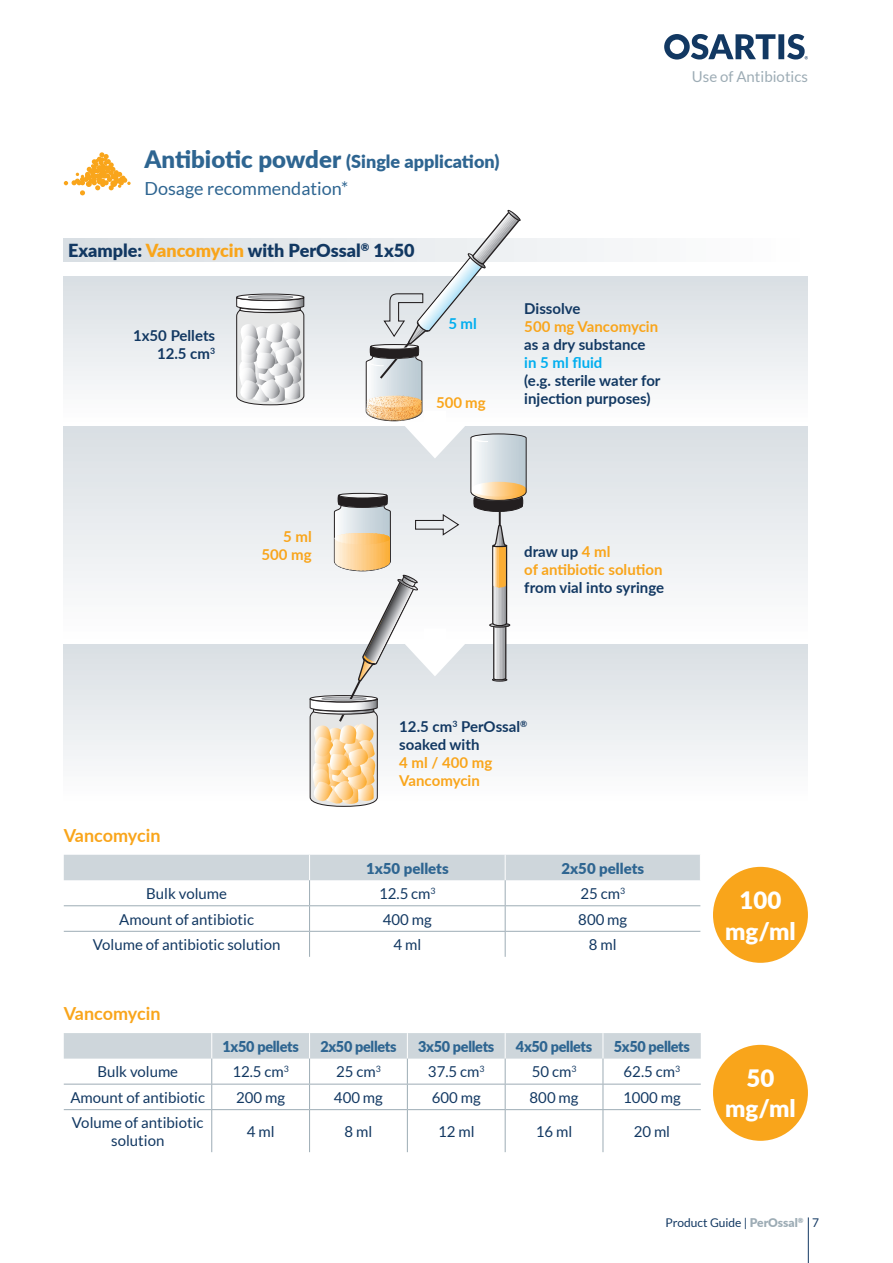
<style>
.page{position:relative;width:893px;height:1263px;background:#fff}
.page>*{position:absolute;margin:0;border:0;box-sizing:border-box;transform-origin:0 0}
.t1{font:900 24px/30px "Lato";color:#fff;text-align:center}
.t2{font:18px/27px "Lato";color:#2e6591}
.t3{font:900 18px "Lato";color:#123862}
.t4{font:700 18px "Lato";color:#f9a51b}
.t5{font:15px/18px "Lato";color:#123862;text-align:center}
.t6{font:700 15px/18px "Lato";color:#123862}
.t7{font:700 15px/18px "Lato";color:#f9a51b}
.t8{font:900 15px "Lato";letter-spacing:-.02em;color:#2e6591;scale:.96 1}
.t9{font:900 15px "Lato";color:#2e6591}
.t10{font:15px "Lato";color:#9dacb5}
.t11{font:700 15px "Lato";color:#00aeef}
.t12{font:12px "Lato";color:#123862}
.s1{font-weight:900;font-size:24px}
.s2{font-weight:900}
.s3{color:#f9a51b}
.s4{color:#123862}
.s5{font-weight:900;color:#9dacb5}
</style>
<div class="page">
<hr style="left:808px;top:1217px;width:1px;height:46px;background:#123862">
<svg style="left:664px;top:34px;width:144px;height:26px"></svg>
<div style="left:64px;top:644px;width:744px;height:160px;background:linear-gradient(to bottom,#d8dee3,#fefefe)"></div>
<svg style="left:64px;top:855px;width:637px;height:102px"></svg>
<hr style="left:64px;top:1109px;width:148px;height:1px;background:#9dacb5">
<hr style="left:212px;top:1109px;width:98px;height:1px;background:#9dacb5">
<hr style="left:211px;top:1110px;width:1px;height:42px;background:#9dacb5">
<hr style="left:310px;top:1109px;width:97px;height:1px;background:#9dacb5">
<hr style="left:309px;top:1110px;width:1px;height:42px;background:#9dacb5">
<hr style="left:407px;top:1109px;width:98px;height:1px;background:#9dacb5">
<hr style="left:407px;top:1110px;width:1px;height:42px;background:#9dacb5">
<hr style="left:505px;top:1109px;width:98px;height:1px;background:#9dacb5">
<hr style="left:603px;top:1109px;width:98px;height:1px;background:#9dacb5">
<hr style="left:505px;top:1110px;width:1px;height:42px;background:#9dacb5">
<svg style="left:64px;top:1033px;width:637px;height:76px"></svg>
<hr style="left:603px;top:1110px;width:1px;height:42px;background:#9dacb5">
<div style="left:64px;top:277px;width:744px;height:148px;background:linear-gradient(to bottom,#d8dee3,#fefefe)"></div>
<div style="left:64px;top:426px;width:744px;height:218px;background:linear-gradient(to bottom,#d8dee3,#fffeff)"></div>
<svg style="left:64px;top:238px;width:546px;height:24px"></svg>
<svg style="left:64px;top:152px;width:67px;height:43px"></svg>
<div style="left:713px;top:867px;width:95px;height:96px;background:#f9a51b;border-radius:50%"></div>
<div style="left:713px;top:1045px;width:95px;height:96px;background:#f9a51b;border-radius:50%"></div>
<svg style="left:237px;top:294px;width:67px;height:6px"></svg>
<div style="left:236px;top:294px;width:68px;height:6px;border:1px solid #231f20;border-radius:50%"></div>
<div style="left:248px;top:295px;width:45px;height:4px;border:1px solid #939598;border-radius:50%"></div>
<svg style="left:236px;top:297px;width:68px;height:108px"></svg>
<svg style="left:310px;top:209px;width:216px;height:598px"></svg>
<p class="t2" style="left:145px;top:148px;width:356px"><span class="s1">Antibiotic powder</span> <span class="s2">(Single application)<br></span>Dosage recommendation*</p>
<p class="t3" style="left:68px;top:237px;width:348px">Example: <span class="s3">Vancomycin</span> with PerOssal<sup>®</sup> 1x50</p>
<p class="t6" style="left:133px;top:326px;width:84px;text-align:right">1x50 Pellets<br>12.5 cm<sup>3</sup></p>
<p class="t11" style="left:449px;top:312px;width:30px">5 ml</p>
<p class="t7" style="left:436px;top:393px;width:51px">500 mg</p>
<p class="t6" style="left:524px;top:299px;width:58px">Dissolve</p>
<p class="t7" style="left:524px;top:317px;width:135px">500 mg Vancomycin</p>
<p class="t6" style="left:524px;top:335px;width:123px">as a dry substance</p>
<p class="t11" style="left:524px;top:351px;width:80px">in 5 ml fluid</p>
<p class="t6" style="left:524px;top:371px;width:138px">(e.g. sterile water for injection purposes)</p>
<p class="t10" style="left:692px;top:68px;width:117px">Use of Antibiotics</p>
<p class="t7" style="left:262px;top:526px;width:52px;text-align:right">5 ml<br>500 mg</p>
<p class="t7" style="left:524px;top:541px;width:140px"><span class="s4">draw up</span> 4 ml<br>of antibiotic solution</p>
<p class="t6" style="left:524px;top:577px;width:141px">from vial into syringe</p>
<p class="t4" style="left:64px;top:822px;width:98px">Vancomycin</p>
<p class="t6" style="left:399px;top:716px;width:130px">12.5 cm<sup>3</sup> PerOssal<sup>® </sup>soaked with</p>
<p class="t7" style="left:399px;top:752px;width:95px">4 ml / 400 mg<br>Vancomycin</p>
<p class="t9" style="left:366px;top:857px;width:84px">1x50 pellets</p>
<p class="t9" style="left:561px;top:857px;width:84px">2x50 pellets</p>
<p class="t5" style="left:146px;top:884px;width:82px">Bulk volume</p>
<p class="t5" style="left:379px;top:884px;width:58px">12.5 cm<sup>3</sup></p>
<p class="t5" style="left:580px;top:884px;width:46px">25 cm<sup>3</sup></p>
<p class="t5" style="left:119px;top:910px;width:136px">Amount of antibiotic</p>
<p class="t5" style="left:383px;top:910px;width:50px">400 mg</p>
<p class="t5" style="left:578px;top:910px;width:50px">800 mg</p>
<p class="t5" style="left:93px;top:935px;width:189px">Volume of antibiotic solution</p>
<p class="t5" style="left:393px;top:935px;width:29px">4 ml</p>
<p class="t5" style="left:589px;top:935px;width:29px">8 ml</p>
<p class="t4" style="left:64px;top:1000px;width:98px">Vancomycin</p>
<h1 class="t1" style="left:725px;top:885px;width:72px">100 mg/ml</h1>
<p class="t8" style="left:223px;top:1035px;width:81px">1x50 pellets</p>
<p class="t8" style="left:320px;top:1035px;width:81px">2x50 pellets</p>
<p class="t8" style="left:418px;top:1035px;width:81px">3x50 pellets</p>
<p class="t8" style="left:516px;top:1035px;width:81px">4x50 pellets</p>
<p class="t8" style="left:614px;top:1035px;width:81px">5x50 pellets</p>
<p class="t5" style="left:97px;top:1063px;width:82px">Bulk volume</p>
<p class="t5" style="left:232px;top:1063px;width:58px">12.5 cm<sup>3</sup></p>
<p class="t5" style="left:336px;top:1063px;width:46px">25 cm<sup>3</sup></p>
<p class="t5" style="left:428px;top:1063px;width:58px">37.5 cm<sup>3</sup></p>
<p class="t5" style="left:532px;top:1063px;width:46px">50 cm<sup>3</sup></p>
<p class="t5" style="left:624px;top:1063px;width:58px">62.5 cm<sup>3</sup></p>
<p class="t5" style="left:70px;top:1088px;width:136px">Amount of antibiotic</p>
<p class="t5" style="left:236px;top:1088px;width:50px">200 mg</p>
<p class="t5" style="left:334px;top:1088px;width:50px">400 mg</p>
<p class="t5" style="left:432px;top:1088px;width:50px">600 mg</p>
<p class="t5" style="left:530px;top:1088px;width:50px">800 mg</p>
<p class="t5" style="left:623px;top:1088px;width:59px">1000 mg</p>
<p class="t5" style="left:72px;top:1113px;width:133px">Volume of antibiotic solution</p>
<p class="t5" style="left:247px;top:1122px;width:29px">4 ml</p>
<p class="t5" style="left:345px;top:1122px;width:29px">8 ml</p>
<p class="t5" style="left:438px;top:1122px;width:38px">12 ml</p>
<p class="t5" style="left:536px;top:1122px;width:38px">16 ml</p>
<p class="t5" style="left:634px;top:1122px;width:38px">20 ml</p>
<h1 class="t1" style="left:725px;top:1063px;width:72px">50 mg/ml</h1>
<p class="t12" style="left:665px;top:1216px;width:155px">Product Guide | <span class="s5">PerOssal</span><sup>®</sup> 7</p>
</div>
